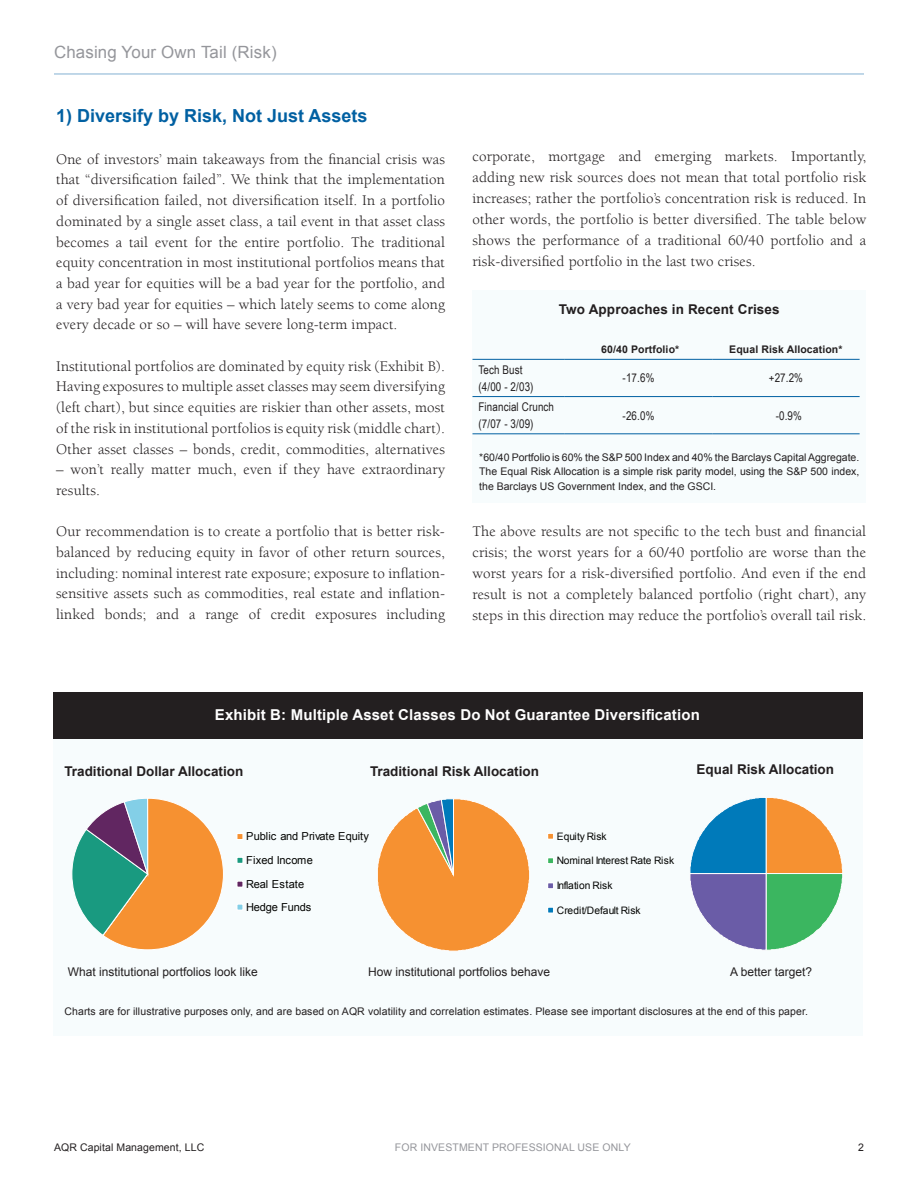
<style>
.page{position:relative;width:918px;height:1188px;background:#fff}
.page>*{position:absolute;margin:0;border:0;box-sizing:border-box;transform-origin:0 0}
.t1{font:700 18px "Arial";color:#0160a2}
.t2{font:16.8px "Arial";letter-spacing:.01em;color:#95969b}
.t3{font:15px/20.7px "Berkeley";letter-spacing:.01em;color:#231f20;text-align:justify}
.t4{font:700 15px "Arial";letter-spacing:.01em;color:#fff}
.t5{font:700 13.5px "Arial";color:#231f20}
.t6{font:12px "Arial";color:#231f20}
.t7{font:12px/16.5px "Arial Narrow";letter-spacing:.01em;color:#231f20}
.t8{font:11.1px/23.5px "Arial";letter-spacing:-.02em;color:#040503}
.t9{font:10.5px/14.5px "Arial";letter-spacing:.01em;color:#231f20;text-align:justify}
.t10{font:700 10.5px "Arial";letter-spacing:.01em;color:#231f20}
.t11{font:10.5px "Arial";letter-spacing:.01em;color:#95969b}
.t12{font:10.35px "Arial";color:#040503}
.t13{font:10.35px "Arial";letter-spacing:-.02em;color:#040503}
.t14{font:10.35px "Arial";letter-spacing:-.03em;color:#040503}
.t15{font:6px "Arial";letter-spacing:.005em;color:#040503}
</style>
<div class="page">
<hr style="left:54px;top:74px;width:810px;height:1px;background:#015fa3">
<div style="left:53px;top:721px;width:810px;height:315px;background:#f7fcfd"></div>
<svg style="left:72px;top:798px;width:152px;height:152px"></svg>
<div style="left:472px;top:291px;width:394px;height:212px;background:#f7fcfd"></div>
<div style="left:53px;top:692px;width:810px;height:47px;background:#231f20"></div>
<div style="left:547px;top:833px;width:7px;height:7px;border:1px solid #fff"></div>
<div style="left:547px;top:857px;width:7px;height:7px;border:1px solid #fff"></div>
<div style="left:547px;top:883px;width:7px;height:6px;border:1px solid #fff"></div>
<div style="left:547px;top:907px;width:7px;height:6px;border:1px solid #fff"></div>
<svg style="left:377px;top:798px;width:153px;height:153px"></svg>
<svg style="left:690px;top:798px;width:153px;height:152px"></svg>
<hr style="left:472px;top:359px;width:93px;height:1px;background:#0160a2">
<hr style="left:565px;top:359px;width:147px;height:1px;background:#0160a2">
<hr style="left:712px;top:359px;width:148px;height:1px;background:#0160a2">
<hr style="left:472px;top:396px;width:93px;height:1px;background:#0160a2">
<hr style="left:565px;top:396px;width:147px;height:1px;background:#0160a2">
<hr style="left:712px;top:396px;width:148px;height:1px;background:#0160a2">
<hr style="left:565px;top:433px;width:147px;height:1px;background:#0160a2">
<hr style="left:712px;top:433px;width:148px;height:1px;background:#0160a2">
<hr style="left:472px;top:433px;width:93px;height:1px;background:#0160a2">
<div style="left:237px;top:833px;width:6px;height:7px;border:1px solid #fff"></div>
<div style="left:237px;top:857px;width:6px;height:7px;border:1px solid #fff"></div>
<div style="left:237px;top:881px;width:6px;height:7px;border:1px solid #fff"></div>
<div style="left:237px;top:904px;width:6px;height:7px;border:1px solid #fff"></div>
<p class="t2" style="left:54px;top:41px;width:224px">Chasing Your Own Tail (Risk)</p>
<p class="t1" style="left:56px;top:104px;width:313px">1) Diversify by Risk, Not Just Assets</p>
<p class="t3" style="left:56px;top:148px;width:390px">One of investors’ main takeaways from the financial crisis was that “diversification failed”. We think that the implementation of diversification failed, not diversification itself. In a portfolio dominated by a single asset class, a tail event in that asset class becomes a tail event for the entire portfolio. The traditional equity concentration in most institutional portfolios means that a bad year for equities will be a bad year for the portfolio, and a very bad year for equities – which lately seems to come along every decade or so – will have severe long-term impact.</p>
<p class="t3" style="left:56px;top:355px;width:390px">Institutional portfolios are dominated by equity risk (Exhibit B).<br>Having exposures to multiple asset classes may seem diversifying (left chart), but since equities are riskier than other assets, most of the risk in institutional portfolios is equity risk (middle chart).<br>Other asset classes – bonds, credit, commodities, alternatives</p>
<p class="t3" style="left:56px;top:459px;width:390px">– won’t really matter much, even if they have extraordinary results.</p>
<p class="t3" style="left:56px;top:521px;width:390px">Our recommendation is to create a portfolio that is better risk&shy;balanced by reducing equity in favor of other return sources, including: nominal interest rate exposure; exposure to inflation&shy;sensitive assets such as commodities, real estate and inflation&shy;linked bonds; and a range of credit exposures including</p>
<p class="t3" style="left:472px;top:146px;width:395px">corporate, mortgage and emerging markets. Importantly, adding new risk sources does not mean that total portfolio risk increases; rather the portfolio’s concentration risk is reduced. In other words, the portfolio is better diversified. The table below shows the performance of a traditional 60/40 portfolio and a risk-diversified portfolio in the last two crises.</p>
<p class="t5" style="left:559px;top:301px;width:222px">Two Approaches in Recent Crises</p>
<p class="t10" style="left:601px;top:343px;width:80px">60/40 Portfolio*</p>
<p class="t10" style="left:729px;top:343px;width:115px">Equal Risk Allocation*</p>
<p class="t7" style="left:478px;top:361px;width:57px">Tech Bust (4/00 - 2/03)</p>
<p class="t7" style="left:623px;top:369px;width:33px">-17.6%</p>
<p class="t7" style="left:769px;top:369px;width:36px">+27.2%</p>
<p class="t7" style="left:478px;top:398px;width:77px">Financial Crunch (7/07 - 3/09)</p>
<p class="t7" style="left:623px;top:407px;width:33px">-26.0%</p>
<p class="t7" style="left:776px;top:407px;width:28px">-0.9%</p>
<p class="t9" style="left:479px;top:450px;width:382px">*60/40 Portfolio is 60% the S&amp;P 500 Index and 40% the Barclays Capital Aggregate.<br>The Equal Risk Allocation is a simple risk parity model, using the S&amp;P 500 index, the Barclays US Government Index, and the GSCI.</p>
<p class="t3" style="left:472px;top:521px;width:395px">The above results are not specific to the tech bust and financial crisis; the worst years for a 60/40 portfolio are worse than the worst years for a risk-diversified portfolio. And even if the end result is not a completely balanced portfolio (right chart), any steps in this direction may reduce the portfolio’s overall tail risk.</p>
<p class="t4" style="left:215px;top:704px;width:486px">Exhibit B: Multiple Asset Classes Do Not Guarantee Diversification</p>
<p class="t5" style="left:64px;top:763px;width:180px">Traditional Dollar Allocation</p>
<p class="t5" style="left:370px;top:762px;width:171px">Traditional Risk Allocation</p>
<p class="t5" style="left:697px;top:760px;width:139px">Equal Risk Allocation</p>
<p class="t8" style="left:246px;top:825px;width:124px">Public and Private Equity<br>Fixed Income<br>Real Estate<br>Hedge Funds</p>
<p class="t15" style="left:253px;top:833px;width:33px">Real Estate</p>
<p class="t12" style="left:557px;top:829px;width:52px">Equity Risk</p>
<p class="t13" style="left:557px;top:854px;width:119px">Nominal Interest Rate Risk</p>
<p class="t14" style="left:557px;top:879px;width:57px">Inflation Risk</p>
<p class="t12" style="left:557px;top:903px;width:86px">Credit/Default Risk</p>
<p class="t6" style="left:68px;top:964px;width:192px">What institutional portfolios look like</p>
<p class="t6" style="left:368px;top:964px;width:184px">How institutional portfolios behave</p>
<p class="t6" style="left:730px;top:964px;width:84px">A better target?</p>
<p class="t9" style="left:64px;top:1004px;width:745px">Charts are for illustrative purposes only, and are based on AQR volatility and correlation estimates. Please see important disclosures at the end of this paper.</p>
<p class="t9" style="left:54px;top:1140px;width:152px">AQR Capital Management, LLC</p>
<p class="t11" style="left:395px;top:1141px;width:237px">FOR INVESTMENT PROFESSIONAL USE ONLY</p>
<p class="t9" style="left:858px;top:1140px;width:7px">2</p>
</div>
